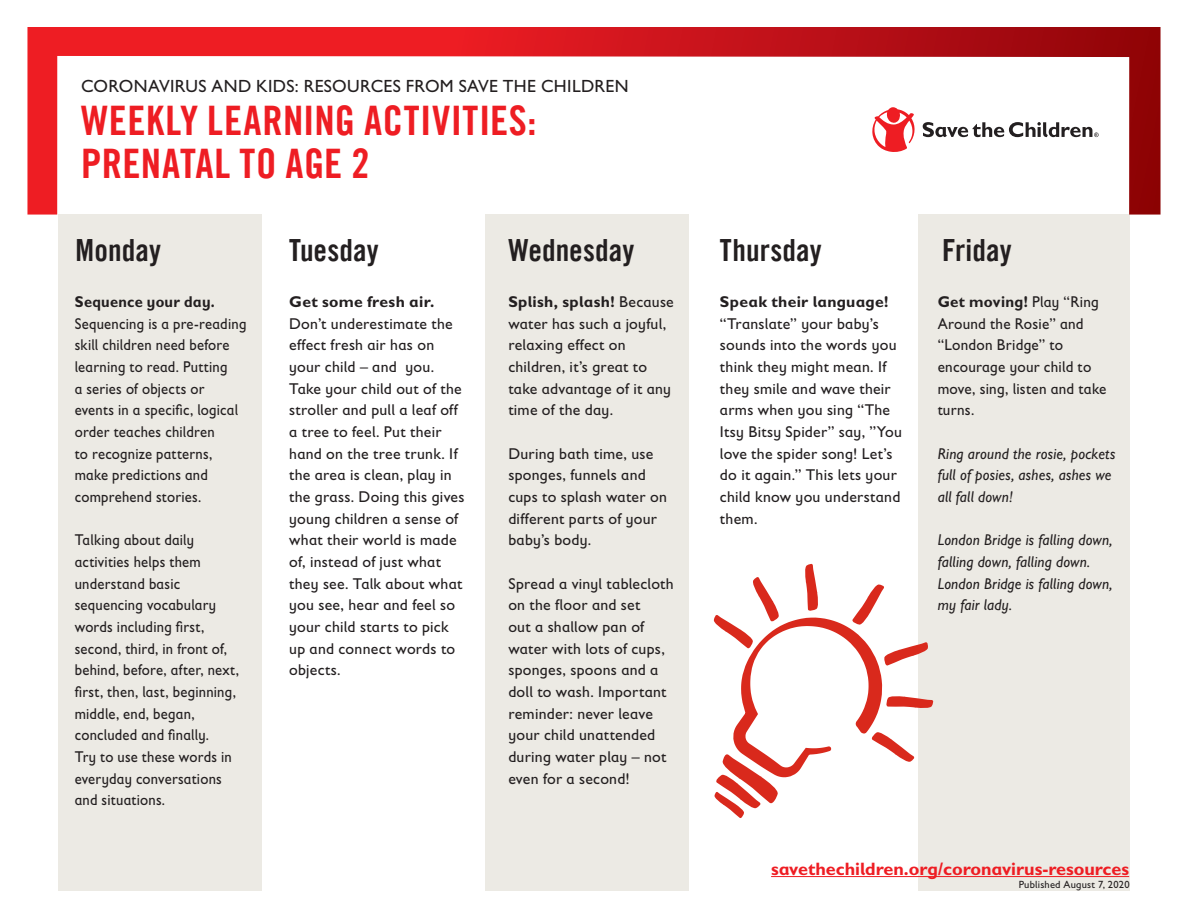
<style>
.page{position:relative;width:1188px;height:918px;background:#fff}
.page>*{position:absolute;margin:0;border:0;box-sizing:border-box;transform-origin:0 0}
.t1{font:40.8px "Trade Gothic LT Com Bd Cn 20";letter-spacing:.015em;color:#ee1d23}
.t2{font:30.6px "Trade Gothic LT Com Bd Cn 20";letter-spacing:.005em;color:#231f20}
.t3{font:700 18px "Gill Sans Infant Std";color:#ee1d23}
.t4{font:17.7px "Gill Sans Infant Std";letter-spacing:.02em;color:#231f20}
.t5{font:15.75px/21.6px "Gill Sans Infant Std";letter-spacing:.015em;color:#231f20}
.t6{font:15.75px/21.6px "Gill Sans Infant Std";letter-spacing:.015em;color:#231f20;scale:.93 1}
.t7{font:italic 15.75px/21.6px "Gill Sans Infant Std";letter-spacing:.015em;color:#231f20;scale:.96 1}
.t8{font:15.75px/21.6px "Gill Sans Infant Std";letter-spacing:.015em;color:#231f20;scale:.96 1}
.t9{font:10.5px "Gill Sans Infant Std";letter-spacing:.02em;color:#231f20}
.s1{font-weight:700}
</style>
<div class="page">
<div style="left:58px;top:215px;width:203px;height:676px;background:#eceae4"></div>
<div style="left:486px;top:215px;width:203px;height:676px;background:#eceae4"></div>
<div style="left:918px;top:215px;width:212px;height:676px;background:#eceae4"></div>
<svg style="left:27px;top:27px;width:1134px;height:188px"></svg>
<svg style="left:872px;top:107px;width:44px;height:46px"></svg>
<svg style="left:923px;top:122px;width:176px;height:15px"></svg>
<svg style="left:713px;top:563px;width:221px;height:255px"></svg>
<hr style="left:771px;top:876px;width:358px;height:1px;background:#ee1d23">
<p class="t4" style="left:81px;top:75px;width:549px">CORONAVIRUS AND KIDS: RESOURCES FROM SAVE THE CHILDREN</p>
<p class="t1" style="left:81px;top:95px;width:457px">WEEKLY LEARNING ACTIVITIES:</p>
<p class="t1" style="left:81px;top:139px;width:290px">PRENATAL TO AGE 2</p>
<p class="t2" style="left:76px;top:231px;width:87px">Monday</p>
<p class="t2" style="left:289px;top:231px;width:91px">Tuesday</p>
<p class="t2" style="left:508px;top:231px;width:128px">Wednesday</p>
<p class="t2" style="left:720px;top:231px;width:103px">Thursday</p>
<p class="t2" style="left:942px;top:231px;width:71px">Friday</p>
<p class="t6" style="left:75px;top:291px;width:186px"><span class="s1">Sequence your day.<br></span>Sequencing is a pre-reading skill children need before learning to read. Putting<br>a series of objects or events in a specific, logical order teaches children<br>to recognize patterns, make predictions and comprehend stories.</p>
<p class="t6" style="left:75px;top:529px;width:178px">Talking about daily activities helps them understand basic sequencing vocabulary words including first, second, third, in front of, behind, before, after, next, first, then, last, beginning, middle, end, began, concluded and finally.<br>Try to use these words in everyday conversations and situations.</p>
<p class="t5" style="left:289px;top:291px;width:177px"><span class="s1">Get some fresh air.<br></span>Don’t underestimate the effect fresh air has on your child – and you.<br>Take your child out of the stroller and pull a leaf off a tree to feel. Put their hand on the tree trunk. If the area is clean, play in the grass. Doing this gives young children a sense of what their world is made of, instead of just what they see. Talk about what you see, hear and feel so your child starts to pick up and connect words to objects.</p>
<p class="t5" style="left:508px;top:291px;width:167px"><span class="s1">Splish, splash!</span> Because water has such a joyful, relaxing effect on children, it’s great to take advantage of it any time of the day.</p>
<p class="t5" style="left:720px;top:291px;width:184px"><span class="s1">Speak their language! </span>“Translate” your baby’s sounds into the words you think they might mean. If they smile and wave their arms when you sing “The<br>Itsy Bitsy Spider” say, ”You love the spider song! Let’s do it again.” This lets your child know you understand them.</p>
<p class="t8" style="left:938px;top:291px;width:177px"><span class="s1">Get moving!</span> Play “Ring<br>Around the Rosie” and “London Bridge” to encourage your child to move, sing, listen and take turns.</p>
<p class="t5" style="left:508px;top:443px;width:160px">During bath time, use sponges, funnels and cups to splash water on different parts of your baby’s body.</p>
<p class="t5" style="left:508px;top:572px;width:167px">Spread a vinyl tablecloth on the floor and set<br>out a shallow pan of water with lots of cups, sponges, spoons and a doll to wash. Important reminder: never leave your child unattended during water play – not even for a second!</p>
<p class="t7" style="left:938px;top:443px;width:187px">Ring around the rosie, pockets full of posies, ashes, ashes we all fall down!</p>
<p class="t7" style="left:938px;top:529px;width:184px">London Bridge is falling down, falling down, falling down.<br>London Bridge is falling down, my fair lady.</p>
<p class="t3" style="left:771px;top:858px;width:360px">savethechildren.org/coronavirus-resources</p>
<p class="t9" style="left:1019px;top:879px;width:113px">Published August 7, 2020</p>
</div>
